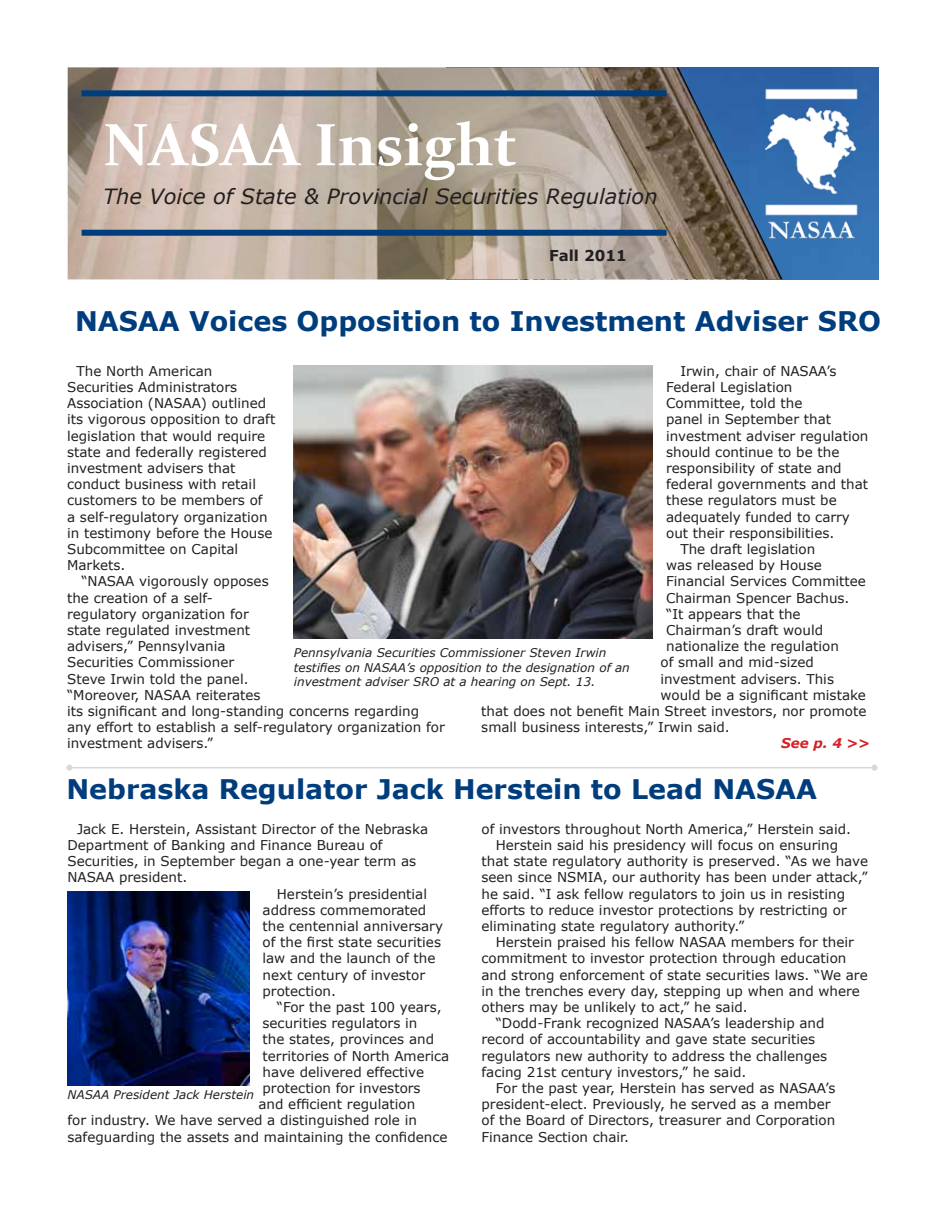
<style>
.page{position:relative;width:945px;height:1215px;background:#fff}
.page>*{position:absolute;margin:0;border:0;box-sizing:border-box;transform-origin:0 0}
.t1{font:700 60px "Constantia";color:#fff}
.t2{font:700 27px "Verdana";color:#003d7d}
.t3{font:italic 21px "Verdana";color:#231f20}
.t4{font:700 15px "Verdana";color:#231f20}
.t5{font:13.5px/16.2px "Verdana";color:#231f20}
.t6{font:italic 700 13.5px "Verdana";color:#d2232a}
.t7{font:italic 12px/14.4px "Verdana";color:#231f20}
</style>
<div class="page">
<hr style="left:69px;top:767px;width:805px;height:1px;background:#d7d8da">
<svg style="left:66px;top:765px;width:6px;height:6px"></svg>
<svg style="left:872px;top:765px;width:6px;height:6px"></svg>
<img style="left:782px;top:68px;width:96px;height:211px">
<img style="left:675px;top:68px;width:107px;height:211px">
<svg style="left:67px;top:68px;width:608px;height:211px;background:#b7a89b"></svg>
<img style="left:765px;top:86px;width:95px;height:155px">
<div style="left:82px;top:90px;width:585px;height:6px;background:#003d7d"></div>
<div style="left:82px;top:230px;width:585px;height:6px;background:#003d7d"></div>
<img style="left:294px;top:366px;width:359px;height:273px">
<img style="left:67px;top:891px;width:182px;height:195px">
<h1 class="t1" style="left:103px;top:103px;width:415px">NASAA Insight</h1>
<h3 class="t3" style="left:103px;top:183px;width:556px">The Voice of State &amp; Provincial Securities Regulation</h3>
<p class="t4" style="left:549px;top:246px;width:79px">Fall 2011</p>
<h2 class="t2" style="left:75px;top:304px;width:808px">NASAA Voices Opposition to Investment Adviser SRO</h2>
<p class="t5" style="left:680px;top:362px;width:158px">Irwin, chair of NASAA’s</p>
<p class="t5" style="left:666px;top:379px;width:128px">Federal Legislation</p>
<p class="t5" style="left:666px;top:395px;width:138px">Committee, told the</p>
<p class="t5" style="left:666px;top:411px;width:167px">panel in September that</p>
<p class="t5" style="left:666px;top:427px;width:204px">investment adviser regulation</p>
<p class="t5" style="left:666px;top:443px;width:175px">should continue to be the</p>
<p class="t5" style="left:666px;top:460px;width:177px">responsibility of state and</p>
<p class="t5" style="left:666px;top:476px;width:204px">federal governments and that</p>
<p class="t5" style="left:666px;top:492px;width:172px">these regulators must be</p>
<p class="t5" style="left:666px;top:508px;width:185px">adequately funded to carry</p>
<p class="t5" style="left:666px;top:524px;width:170px">out their responsibilities.</p>
<p class="t5" style="left:680px;top:541px;width:136px">The draft legislation</p>
<p class="t5" style="left:666px;top:557px;width:157px">was released by House</p>
<p class="t5" style="left:666px;top:573px;width:201px">Financial Services Committee</p>
<p class="t5" style="left:666px;top:589px;width:185px">Chairman Spencer Bachus.</p>
<p class="t5" style="left:666px;top:605px;width:136px">“It appears that the</p>
<p class="t5" style="left:666px;top:622px;width:159px">Chairman’s draft would</p>
<p class="t5" style="left:666px;top:638px;width:174px">nationalize the regulation</p>
<p class="t5" style="left:661px;top:654px;width:155px">of small and mid-sized</p>
<p class="t5" style="left:661px;top:670px;width:175px">investment advisers. This</p>
<p class="t5" style="left:661px;top:686px;width:207px">would be a significant mistake</p>
<p class="t5" style="left:481px;top:703px;width:387px">that does not benefit Main Street investors, nor promote</p>
<p class="t5" style="left:481px;top:719px;width:250px">small business interests,” Irwin said.</p>
<p class="t6" style="left:781px;top:735px;width:90px">See p. 4 &gt;&gt;</p>
<p class="t5" style="left:67px;top:362px;width:210px;text-indent:10px">The North American<br>Securities Administrators<br>Association (NASAA) outlined its vigorous opposition to draft legislation that would require state and federally registered investment advisers that conduct business with retail customers to be members of<br>a self-regulatory organization in testimony before the House<br>Subcommittee on Capital<br>Markets.</p>
<p class="t5" style="left:67px;top:573px;width:379px;text-indent:14px">“NASAA vigorously opposes<br>the creation of a self-<br>regulatory organization for<br>state regulated investment<br>advisers,” Pennsylvania<br>Securities Commissioner<br>Steve Irwin told the panel.<br>“Moreover, NASAA reiterates<br>its significant and long-standing concerns regarding any effort to establish a self-regulatory organization for investment advisers.”</p>
<p class="t7" style="left:294px;top:645px;width:338px">Pennsylvania Securities Commissioner Steven Irwin testifies on NASAA’s opposition to the designation of an investment adviser SRO at a hearing on Sept. 13.</p>
<h2 class="t2" style="left:66px;top:772px;width:752px">Nebraska Regulator Jack Herstein to Lead NASAA</h2>
<p class="t5" style="left:77px;top:820px;width:353px">Jack E. Herstein, Assistant Director of the Nebraska</p>
<p class="t5" style="left:68px;top:837px;width:317px">Department of Banking and Finance Bureau of</p>
<p class="t5" style="left:68px;top:853px;width:350px">Securities, in September began a one-year term as</p>
<p class="t5" style="left:68px;top:869px;width:121px">NASAA president.</p>
<p class="t5" style="left:277px;top:885px;width:152px">Herstein’s presidential</p>
<p class="t5" style="left:263px;top:901px;width:165px">address commemorated</p>
<p class="t5" style="left:263px;top:918px;width:182px">the centennial anniversary</p>
<p class="t5" style="left:263px;top:934px;width:180px">of the first state securities</p>
<p class="t5" style="left:263px;top:950px;width:174px">law and the launch of the</p>
<p class="t5" style="left:263px;top:966px;width:164px">next century of investor</p>
<p class="t5" style="left:263px;top:982px;width:75px">protection.</p>
<p class="t5" style="left:277px;top:999px;width:166px">“For the past 100 years,</p>
<p class="t5" style="left:263px;top:1015px;width:156px">securities regulators in</p>
<p class="t5" style="left:263px;top:1031px;width:173px">the states, provinces and</p>
<p class="t5" style="left:263px;top:1047px;width:188px">territories of North America</p>
<p class="t5" style="left:263px;top:1063px;width:163px">have delivered effective</p>
<p class="t5" style="left:263px;top:1080px;width:160px">protection for investors</p>
<p class="t5" style="left:258px;top:1096px;width:158px">and efficient regulation</p>
<p class="t5" style="left:67px;top:1112px;width:351px">for industry. We have served a distinguished role in</p>
<p class="t5" style="left:67px;top:1128px;width:381px">safeguarding the assets and maintaining the confidence</p>
<p class="t7" style="left:68px;top:1087px;width:188px">NASAA President Jack Herstein</p>
<p class="t5" style="left:482px;top:820px;width:371px">of investors throughout North America,” Herstein said.</p>
<p class="t5" style="left:496px;top:837px;width:344px">Herstein said his presidency will focus on ensuring</p>
<p class="t5" style="left:482px;top:853px;width:388px">that state regulatory authority is preserved. “As we have</p>
<p class="t5" style="left:482px;top:869px;width:388px">seen since NSMIA, our authority has been under attack,”</p>
<p class="t5" style="left:482px;top:885px;width:365px">he said. “I ask fellow regulators to join us in resisting</p>
<p class="t5" style="left:482px;top:901px;width:367px">efforts to reduce investor protections by restricting or</p>
<p class="t5" style="left:482px;top:918px;width:264px">eliminating state regulatory authority.”</p>
<p class="t5" style="left:496px;top:934px;width:360px">Herstein praised his fellow NASAA members for their</p>
<p class="t5" style="left:482px;top:950px;width:366px">commitment to investor protection through education</p>
<p class="t5" style="left:482px;top:966px;width:388px">and strong enforcement of state securities laws. “We are</p>
<p class="t5" style="left:482px;top:982px;width:380px">in the trenches every day, stepping up when and where</p>
<p class="t5" style="left:482px;top:999px;width:268px">others may be unlikely to act,” he said.</p>
<p class="t5" style="left:496px;top:1015px;width:330px">“Dodd-Frank recognized NASAA’s leadership and</p>
<p class="t5" style="left:482px;top:1031px;width:335px">record of accountability and gave state securities</p>
<p class="t5" style="left:482px;top:1047px;width:347px">regulators new authority to address the challenges</p>
<p class="t5" style="left:482px;top:1063px;width:266px">facing 21st century investors,” he said.</p>
<p class="t5" style="left:496px;top:1080px;width:341px">For the past year, Herstein has served as NASAA’s</p>
<p class="t5" style="left:482px;top:1096px;width:350px">president-elect. Previously, he served as a member</p>
<p class="t5" style="left:482px;top:1112px;width:355px">of the Board of Directors, treasurer and Corporation</p>
<p class="t5" style="left:482px;top:1128px;width:149px">Finance Section chair.</p>
</div>
